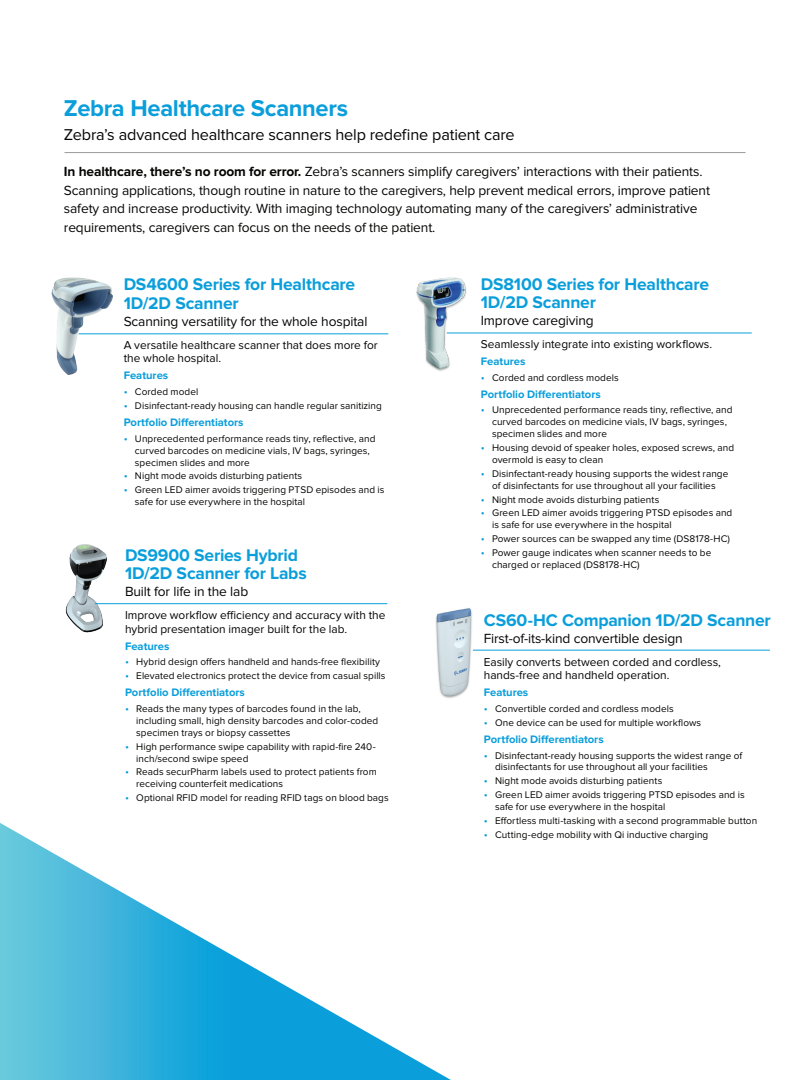
<style>
.page{position:relative;width:810px;height:1080px;background:#fff}
.page>*{position:absolute;margin:0;border:0;box-sizing:border-box;transform-origin:0 0}
.t1{font:700 23.75px "Proxima Nova";letter-spacing:-.01em;color:#0a9edb}
.t2{font:700 17.5px/18.8px "Proxima Nova";letter-spacing:-.01em;color:#0a9edb}
.t3{font:16.25px "Proxima Nova";letter-spacing:-.01em;color:#040503}
.t4{font:13.75px/18.8px "Proxima Nova";letter-spacing:-.01em;color:#040503}
.t5{font:11.88px/13.8px "Proxima Nova";color:#040503}
.t6{font:700 11.25px "Proxima Nova";letter-spacing:-.005em;color:#0a9edb}
.t7{font:10px/11.9px "Proxima Nova";letter-spacing:.005em;color:#040503}
.s1{font-weight:700}
.s2{font-size:11.25px;color:#0a9edb}
</style>
<div class="page">
<hr style="left:64px;top:152px;width:682px;height:1px;background:#9a9a99">
<img style="left:51px;top:277px;width:65px;height:98px">
<hr style="left:79px;top:334px;width:309px;height:1px;background:#0a9edb">
<img style="left:65px;top:544px;width:56px;height:89px">
<hr style="left:95px;top:603px;width:292px;height:1px;background:#0a9edb">
<hr style="left:447px;top:333px;width:305px;height:1px;background:#0a9edb">
<img style="left:416px;top:277px;width:53px;height:94px">
<hr style="left:467px;top:650px;width:303px;height:1px;background:#0a9edb">
<img style="left:435px;top:608px;width:37px;height:90px">
<svg style="left:0;top:823px;width:451px;height:257px"></svg>
<h1 class="t1" style="left:64px;top:94px;width:286px">Zebra Healthcare Scanners</h1>
<h3 class="t3" style="left:64px;top:125px;width:452px">Zebra’s advanced healthcare scanners help redefine patient care</h3>
<p class="t4" style="left:64px;top:162px;width:648px"><span class="s1">In healthcare, there’s no room for error.</span> Zebra’s scanners simplify caregivers’ interactions with their patients.<br>Scanning applications, though routine in nature to the caregivers, help prevent medical errors, improve patient safety and increase productivity. With imaging technology automating many of the caregivers’ administrative requirements, caregivers can focus on the needs of the patient.</p>
<h2 class="t2" style="left:124px;top:276px;width:233px">DS4600 Series for Healthcare<br>1D/2D Scanner</h2>
<h3 class="t4" style="left:124px;top:312px;width:245px">Scanning versatility for the whole hospital</h3>
<p class="t5" style="left:124px;top:338px;width:256px">A versatile healthcare scanner that does more for the whole hospital.</p>
<p class="t6" style="left:124px;top:369px;width:46px">Features</p>
<p class="t7" style="left:124px;top:386px;width:76px"><span class="s2">•</span> Corded model</p>
<p class="t7" style="left:124px;top:400px;width:260px"><span class="s2">•</span> Disinfectant-ready housing can handle regular sanitizing</p>
<p class="t6" style="left:124px;top:416px;width:122px">Portfolio Differentiators</p>
<p class="t7" style="left:135px;top:433px;width:242px;text-indent:-11px"><span class="s2">•</span> Unprecedented performance reads tiny, reflective, and curved barcodes on medicine vials, IV bags, syringes, specimen slides and more</p>
<p class="t7" style="left:124px;top:470px;width:180px"><span class="s2">•</span> Night mode avoids disturbing patients</p>
<p class="t7" style="left:135px;top:484px;width:251px;text-indent:-11px"><span class="s2">•</span> Green LED aimer avoids triggering PTSD episodes and is safe for use everywhere in the hospital</p>
<h2 class="t2" style="left:125px;top:546px;width:183px">DS9900 Series Hybrid<br>1D/2D Scanner for Labs</h2>
<h3 class="t4" style="left:125px;top:582px;width:125px">Built for life in the lab</h3>
<p class="t5" style="left:125px;top:608px;width:262px">Improve workflow efficiency and accuracy with the hybrid presentation imager built for the lab.</p>
<p class="t6" style="left:125px;top:639px;width:46px">Features</p>
<p class="t7" style="left:125px;top:656px;width:257px"><span class="s2">•</span> Hybrid design offers handheld and hands-free flexibility</p>
<p class="t7" style="left:125px;top:670px;width:262px"><span class="s2">•</span> Elevated electronics protect the device from casual spills</p>
<p class="t6" style="left:125px;top:686px;width:122px">Portfolio Differentiators</p>
<p class="t7" style="left:136px;top:703px;width:244px;text-indent:-11px"><span class="s2">•</span> Reads the many types of barcodes found in the lab, including small, high density barcodes and color-coded specimen trays or biopsy cassettes</p>
<p class="t7" style="left:136px;top:741px;width:241px;text-indent:-11px"><span class="s2">•</span> High performance swipe capability with rapid-fire 240- inch/second swipe speed</p>
<p class="t7" style="left:136px;top:766px;width:242px;text-indent:-11px"><span class="s2">•</span> Reads securPharm labels used to protect patients from receiving counterfeit medications</p>
<p class="t7" style="left:125px;top:792px;width:265px"><span class="s2">•</span> Optional RFID model for reading RFID tags on blood bags</p>
<h2 class="t2" style="left:481px;top:275px;width:230px">DS8100 Series for Healthcare<br>1D/2D Scanner</h2>
<h3 class="t4" style="left:481px;top:311px;width:114px">Improve caregiving</h3>
<p class="t5" style="left:481px;top:337px;width:233px">Seamlessly integrate into existing workflows.</p>
<p class="t6" style="left:481px;top:355px;width:46px">Features</p>
<p class="t7" style="left:481px;top:372px;width:139px"><span class="s2">•</span> Corded and cordless models</p>
<p class="t6" style="left:481px;top:387px;width:122px">Portfolio Differentiators</p>
<p class="t7" style="left:492px;top:404px;width:242px;text-indent:-11px"><span class="s2">•</span> Unprecedented performance reads tiny, reflective, and curved barcodes on medicine vials, IV bags, syringes, specimen slides and more</p>
<p class="t7" style="left:492px;top:442px;width:244px;text-indent:-11px"><span class="s2">•</span> Housing devoid of speaker holes, exposed screws, and overmold is easy to clean</p>
<p class="t7" style="left:481px;top:468px;width:249px;text-align:center"><span class="s2">•</span> Disinfectant-ready housing supports the widest range of disinfectants for use throughout all your facilities</p>
<p class="t7" style="left:481px;top:493px;width:180px"><span class="s2">•</span> Night mode avoids disturbing patients</p>
<p class="t7" style="left:492px;top:507px;width:242px;text-indent:-11px"><span class="s2">•</span> Green LED aimer avoids triggering PTSD episodes and is safe for use everywhere in the hospital</p>
<p class="t7" style="left:481px;top:533px;width:251px"><span class="s2">•</span> Power sources can be swapped any time (DS8178-HC)</p>
<p class="t7" style="left:492px;top:547px;width:221px;text-indent:-11px"><span class="s2">•</span> Power gauge indicates when scanner needs to be charged or replaced (DS8178-HC)</p>
<h2 class="t2" style="left:484px;top:611px;width:289px">CS60-HC Companion 1D/2D Scanner</h2>
<h3 class="t4" style="left:484px;top:629px;width:200px">First-of-its-kind convertible design</h3>
<p class="t5" style="left:484px;top:655px;width:239px">Easily converts between corded and cordless, hands-free and handheld operation.</p>
<p class="t6" style="left:484px;top:686px;width:46px">Features</p>
<p class="t7" style="left:484px;top:703px;width:191px"><span class="s2">•</span> Convertible corded and cordless models</p>
<p class="t7" style="left:484px;top:717px;width:219px"><span class="s2">•</span> One device can be used for multiple workflows</p>
<p class="t6" style="left:484px;top:733px;width:122px">Portfolio Differentiators</p>
<p class="t7" style="left:495px;top:750px;width:249px;text-indent:-11px"><span class="s2">•</span> Disinfectant-ready housing supports the widest range of disinfectants for use throughout all your facilities</p>
<p class="t7" style="left:484px;top:775px;width:180px"><span class="s2">•</span> Night mode avoids disturbing patients</p>
<p class="t7" style="left:495px;top:789px;width:251px;text-indent:-11px"><span class="s2">•</span> Green LED aimer avoids triggering PTSD episodes and is safe for use everywhere in the hospital</p>
<p class="t7" style="left:484px;top:815px;width:275px"><span class="s2">•</span> Effortless multi-tasking with a second programmable button</p>
<p class="t7" style="left:484px;top:829px;width:226px"><span class="s2">•</span> Cutting-edge mobility with Qi inductive charging</p>
</div>
